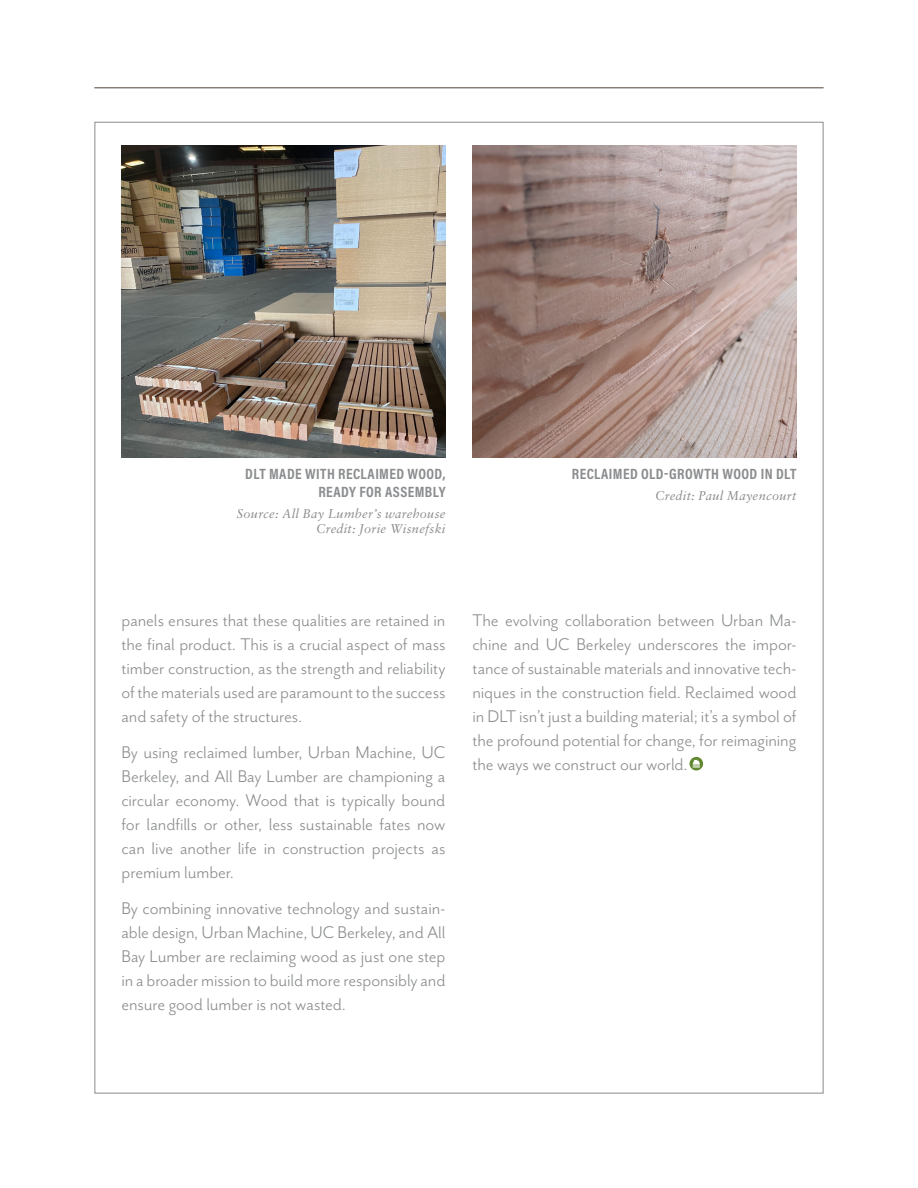
<style>
.page{position:relative;width:918px;height:1188px;background:#fff}
.page>*{position:absolute;margin:0;border:0;box-sizing:border-box;transform-origin:0 0}
.t1{font:19.5px/24px "Mr Eaves San OT";letter-spacing:-.005em;color:#8a8c8e;text-align:justify}
.t2{font:700 15px/18px "Acumin Pro Cond";letter-spacing:.025em;color:#8a8c8e;text-align:right}
.t3{font:italic 12.75px/14.2px "Sabon LT Pro";letter-spacing:.02em;color:#8a8c8e;text-align:right}
</style>
<div class="page">
<hr style="left:94px;top:87px;width:730px;height:1px;background:#7f756f">
<svg style="left:690px;top:757px;width:13px;height:14px"></svg>
<svg style="left:693px;top:760px;width:7px;height:8px"></svg>
<img style="left:122px;top:146px;width:324px;height:312px">
<img style="left:472px;top:146px;width:324px;height:312px">
<p class="t2" style="left:245px;top:465px;width:202px">DLT MADE WITH RECLAIMED WOOD,<br>READY FOR ASSEMBLY</p>
<p class="t3" style="left:237px;top:506px;width:210px">Source: All Bay Lumber’s warehouse<br>Credit: Jorie Wisnefski</p>
<p class="t2" style="left:572px;top:465px;width:226px">RECLAIMED OLD-GROWTH WOOD IN DLT</p>
<p class="t3" style="left:655px;top:488px;width:143px">Credit: Paul Mayencourt</p>
<p class="t1" style="left:122px;top:608px;width:326px">panels ensures that these qualities are retained in the final product. This is a crucial aspect of mass timber construction, as the strength and reliability of the materials used are paramount to the success and safety of the structures.</p>
<p class="t1" style="left:122px;top:740px;width:326px">By using reclaimed lumber, Urban Machine, UC Berkeley, and All Bay Lumber are championing a circular economy. Wood that is typically bound for landfills or other, less sustainable fates now can live another life in construction projects as premium lumber.</p>
<p class="t1" style="left:122px;top:896px;width:326px">By combining innovative technology and sustain&shy;able design, Urban Machine, UC Berkeley, and All Bay Lumber are reclaiming wood as just one step in a broader mission to build more responsibly and ensure good lumber is not wasted.</p>
<p class="t1" style="left:472px;top:608px;width:326px">The evolving collaboration between Urban Ma&shy;chine and UC Berkeley underscores the impor&shy;tance of sustainable materials and innovative tech&shy;niques in the construction field. Reclaimed wood in DLT isn’t just a building material; it’s a symbol of the profound potential for change, for reimagining the ways we construct our world.</p>
</div>
